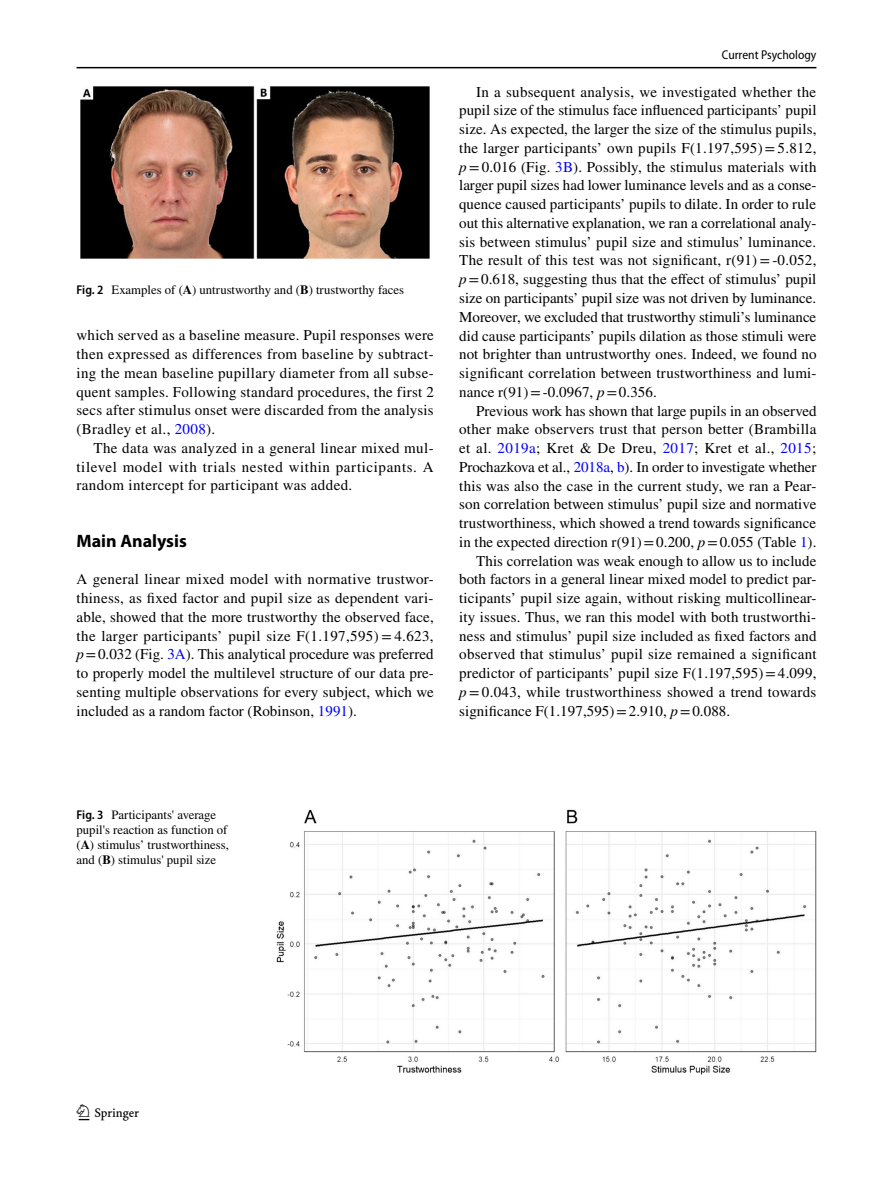
<style>
.page{position:relative;width:893px;height:1187px;background:#fff}
.page>*{position:absolute;margin:0;border:0;box-sizing:border-box;transform-origin:0 0}
.t1{font:22.5px "Springnew Regular 2";color:#000}
.t2{font:700 18px "Myriad Pro";color:#000}
.t3{font:15px/18.8px "STIX";letter-spacing:.01em;color:#000;text-align:justify}
.t4{font:12.75px/15px "STIX";color:#000}
.t5{font:semi-condensed 12.75px "Myriad Pro";color:#000}
.s1{font-family:"Myriad Pro";font-weight:600;font-stretch:semi-condensed}
.s2{font-weight:700}
.s3{color:#00f}
.s4{font-style:italic}
</style>
<div class="page">
<hr style="left:77px;top:67px;width:739px;height:1px;background:#000">
<div style="left:77px;top:87px;width:357px;height:172px;background:linear-gradient(to bottom,#fff,#fff)"></div>
<img style="left:81px;top:87px;width:349px;height:172px">
<img style="left:276px;top:809px;width:540px;height:264px">
<p class="t4" style="left:77px;top:283px;width:329px"><span class="s1">Fig. 2</span> Examples of (<span class="s2">A</span>) untrustworthy and (<span class="s2">B</span>) trustworthy faces</p>
<p class="t3" style="left:77px;top:327px;width:359px">which served as a baseline measure. Pupil responses were then expressed as differences from baseline by subtract&shy;ing the mean baseline pupillary diameter from all subse&shy;quent samples. Following standard procedures, the first 2 secs after stimulus onset were discarded from the analysis (Bradley et al., <span class="s3">2008</span>).</p>
<p class="t3" style="left:77px;top:439px;width:359px;text-indent:17px">The data was analyzed in a general linear mixed mul&shy;tilevel model with trials nested within participants. A random intercept for participant was added.</p>
<p class="t2" style="left:77px;top:529px;width:112px">Main Analysis</p>
<p class="t3" style="left:77px;top:571px;width:359px">A general linear mixed model with normative trustwor&shy;thiness, as fixed factor and pupil size as dependent vari&shy;able, showed that the more trustworthy the observed face, the larger participants’ pupil size F(1.197,595) = 4.623, <span class="s4">p</span>=0.032 (Fig. <span class="s3">3A</span>). This analytical procedure was preferred to properly model the multilevel structure of our data pre&shy;senting multiple observations for every subject, which we included as a random factor (Robinson, <span class="s3">1991</span>).</p>
<p class="t5" style="left:722px;top:48px;width:96px">Current Psychology</p>
<p class="t3" style="left:459px;top:83px;width:359px;text-indent:17px">In a subsequent analysis, we investigated whether the pupil size of the stimulus face influenced participants’ pupil size. As expected, the larger the size of the stimulus pupils, the larger participants’ own pupils F(1.197,595)=5.812, <span class="s4">p</span>=0.016 (Fig. <span class="s3">3B</span>). Possibly, the stimulus materials with larger pupil sizes had lower luminance levels and as a conse&shy;quence caused participants’ pupils to dilate. In order to rule out this alternative explanation, we ran a correlational analy&shy;sis between stimulus’ pupil size and stimulus’ luminance.<br>The result of this test was not significant, r(91)=-0.052, <span class="s4">p</span>=0.618, suggesting thus that the effect of stimulus’ pupil size on participants’ pupil size was not driven by luminance.<br>Moreover, we excluded that trustworthy stimuli’s luminance did cause participants’ pupils dilation as those stimuli were not brighter than untrustworthy ones. Indeed, we found no significant correlation between trustworthiness and lumi&shy;nance r(91)=-0.0967, <span class="s4">p</span>=0.356.</p>
<p class="t3" style="left:476px;top:402px;width:342px">Previous work has shown that large pupils in an observed</p>
<p class="t3" style="left:459px;top:421px;width:359px">other make observers trust that person better (Brambilla</p>
<p class="t3" style="left:459px;top:439px;width:358px">et al. <span class="s3">2019a</span>; Kret &amp; De Dreu, <span class="s3">2017</span>; Kret et al., <span class="s3">2015</span>;</p>
<p class="t3" style="left:459px;top:458px;width:359px">Prochazkova et al., <span class="s3">2018a</span>, <span class="s3">b</span>). In order to investigate whether</p>
<p class="t3" style="left:459px;top:477px;width:359px">this was also the case in the current study, we ran a Pear-</p>
<p class="t3" style="left:459px;top:496px;width:359px">son correlation between stimulus’ pupil size and normative</p>
<p class="t3" style="left:459px;top:514px;width:358px">trustworthiness, which showed a trend towards significance</p>
<p class="t3" style="left:459px;top:533px;width:359px">in the expected direction r(91)=0.200, <span class="s4">p</span>=0.055 (Table <span class="s3">1</span>).</p>
<p class="t3" style="left:476px;top:552px;width:342px">This correlation was weak enough to allow us to include</p>
<p class="t3" style="left:459px;top:571px;width:359px">both factors in a general linear mixed model to predict par-</p>
<p class="t3" style="left:459px;top:589px;width:359px">ticipants’ pupil size again, without risking multicollinear-</p>
<p class="t3" style="left:459px;top:608px;width:358px">ity issues. Thus, we ran this model with both trustworthi-</p>
<p class="t3" style="left:459px;top:627px;width:359px">ness and stimulus’ pupil size included as fixed factors and</p>
<p class="t3" style="left:459px;top:646px;width:359px">observed that stimulus’ pupil size remained a significant</p>
<p class="t3" style="left:459px;top:664px;width:359px">predictor of participants’ pupil size F(1.197,595)=4.099,</p>
<p class="t3" style="left:459px;top:683px;width:359px"><span class="s4">p</span>=0.043, while trustworthiness showed a trend towards</p>
<p class="t3" style="left:459px;top:702px;width:272px">significance F(1.197,595)=2.910, <span class="s4">p</span>=0.088.</p>
<p class="t4" style="left:77px;top:808px;width:154px"><span class="s1">Fig. 3</span> Participants' average pupil's reaction as function of (<span class="s2">A</span>) stimulus’ trustworthiness, and (<span class="s2">B</span>) stimulus' pupil size</p>
<h1 class="t1" style="left:79px;top:1104px;width:62px">1 3</h1>
</div>
